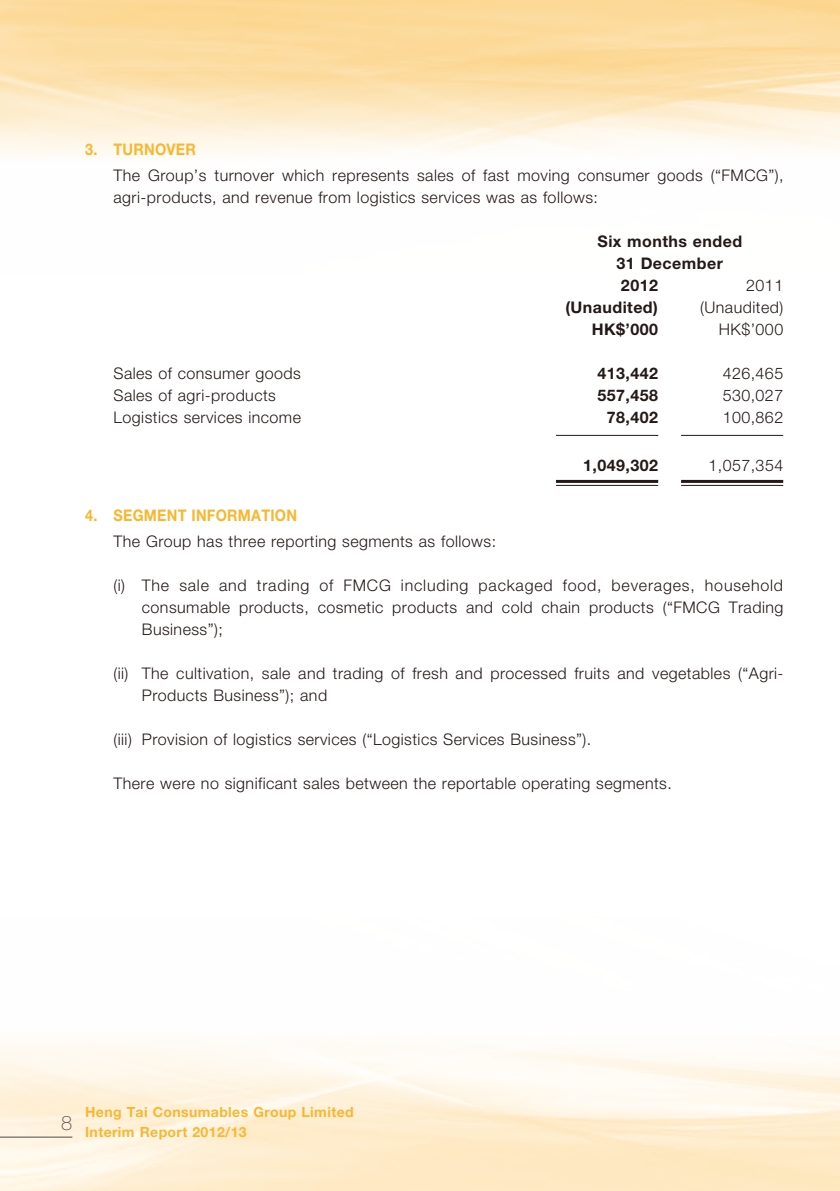
<style>
.page{position:relative;width:840px;height:1191px;background:#fff}
.page>*{position:absolute;margin:0;border:0;box-sizing:border-box;transform-origin:0 0}
.t1{font:100 20px "Helvetica Neue LT Std";color:#4d4a4a}
.t2{font:300 16px/22px "Helvetica Neue LT Std";letter-spacing:.03em;color:#231916}
.t3{font:700 16px/22px "Helvetica Neue LT Std";letter-spacing:.03em;color:#231916}
.t4{font:700 16px "Helvetica Neue LT Std";letter-spacing:.02em;color:#f8b72f;scale:.9 1}
.t5{font:700 14px/20px "Helvetica Neue LT Std";letter-spacing:.03em;color:#f8b72f}
</style>
<div class="page">
<hr style="left:0;top:1136px;width:72px;height:1px;background:#4d4a4a">
<hr style="left:555px;top:435px;width:103px;height:1px;background:#231916">
<hr style="left:680px;top:435px;width:102px;height:1px;background:#231916">
<hr style="left:555px;top:480px;width:102px;height:3px;background:#231916">
<hr style="left:555px;top:485px;width:102px;height:1px;background:#231916">
<hr style="left:680px;top:480px;width:102px;height:3px;background:#231916">
<hr style="left:680px;top:485px;width:102px;height:1px;background:#231916">
<p class="t4" style="left:85px;top:139px;width:125px">3. TURNOVER</p>
<p class="t2" style="left:113px;top:164px;width:671px">The Group’s turnover which represents sales of fast moving consumer goods (“FMCG”), agri-products, and revenue from logistics services was as follows:</p>
<p class="t3" style="left:616px;top:230px;width:127px;text-indent:-19px">Six months ended<br>31 December<br>2012</p>
<p class="t2" style="left:745px;top:274px;width:38px">2011</p>
<p class="t3" style="left:565px;top:296px;width:94px">(Unaudited)</p>
<p class="t2" style="left:699px;top:296px;width:85px">(Unaudited)</p>
<p class="t3" style="left:591px;top:318px;width:68px">HK$’000</p>
<p class="t2" style="left:718px;top:318px;width:66px">HK$’000</p>
<p class="t2" style="left:113px;top:362px;width:189px">Sales of consumer goods</p>
<p class="t3" style="left:597px;top:362px;width:62px">413,442</p>
<p class="t2" style="left:722px;top:362px;width:62px">426,465</p>
<p class="t2" style="left:113px;top:384px;width:164px">Sales of agri-products</p>
<p class="t3" style="left:597px;top:384px;width:62px">557,458</p>
<p class="t2" style="left:722px;top:384px;width:62px">530,027</p>
<p class="t2" style="left:113px;top:406px;width:189px">Logistics services income</p>
<p class="t3" style="left:606px;top:406px;width:53px">78,402</p>
<p class="t2" style="left:722px;top:406px;width:62px">100,862</p>
<p class="t3" style="left:582px;top:454px;width:76px">1,049,302</p>
<p class="t2" style="left:708px;top:454px;width:76px">1,057,354</p>
<p class="t4" style="left:85px;top:505px;width:237px">4. SEGMENT INFORMATION</p>
<p class="t2" style="left:113px;top:530px;width:384px">The Group has three reporting segments as follows:</p>
<p class="t2" style="left:142px;top:574px;width:642px;text-align:justify;text-indent:-28px">(i) The sale and trading of FMCG including packaged food, beverages, household consumable products, cosmetic products and cold chain products (“FMCG Trading Business”);</p>
<p class="t2" style="left:142px;top:662px;width:642px;text-indent:-28px">(ii) The cultivation, sale and trading of fresh and processed fruits and vegetables (“Agri-<br>Products Business”); and</p>
<p class="t2" style="left:113px;top:728px;width:479px">(iii) Provision of logistics services (“Logistics Services Business”).</p>
<p class="t2" style="left:113px;top:772px;width:559px">There were no significant sales between the reportable operating segments.</p>
<p class="t1" style="left:61px;top:1111px;width:13px">8</p>
<p class="t5" style="left:85px;top:1102px;width:270px">Heng Tai Consumables Group Limited<br>Interim Report 2012/13</p>
</div>
